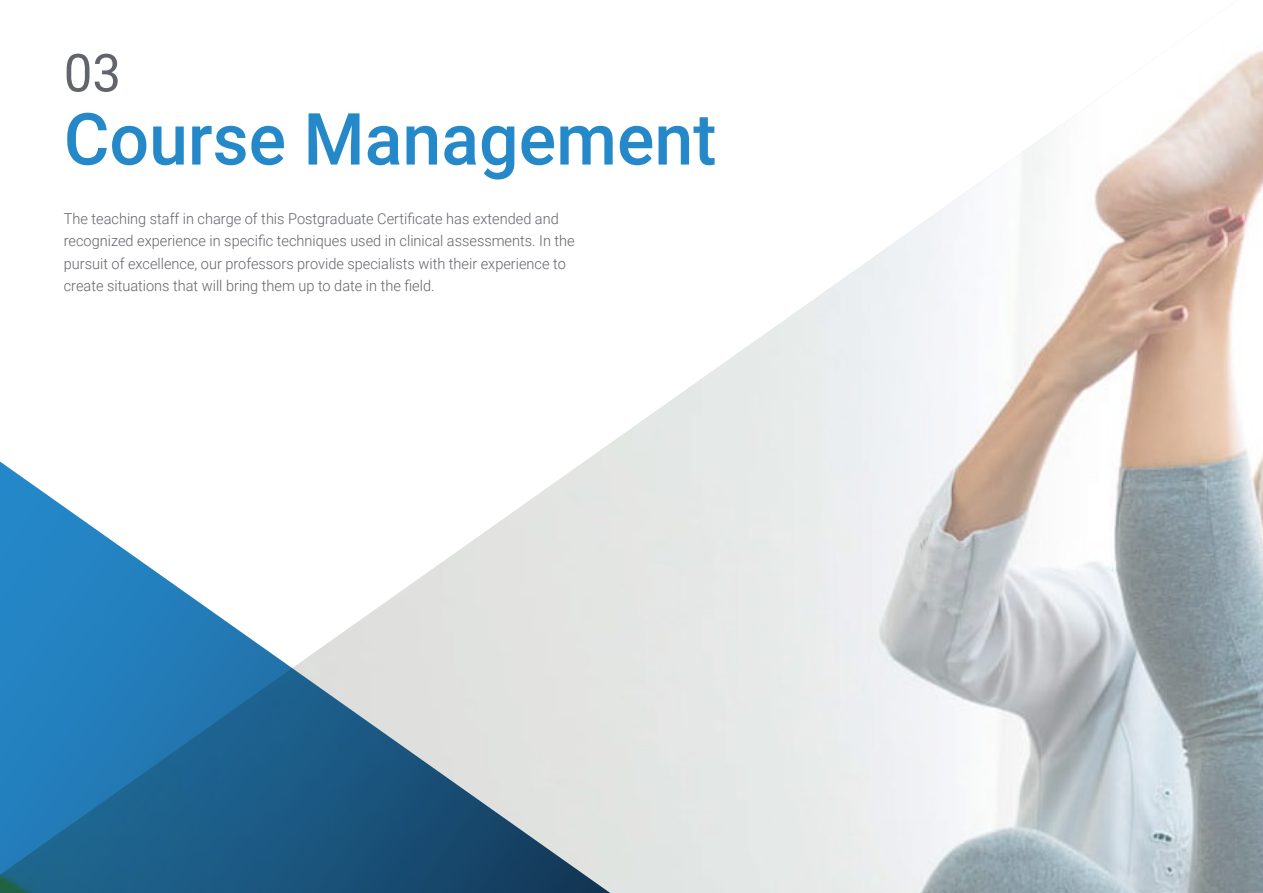
<style>
.page{position:relative;width:1263px;height:893px;background:#fff}
.page>*{position:absolute;margin:0;border:0;box-sizing:border-box;transform-origin:0 0}
.t1{font:500 72px "Roboto";color:#2488c9}
.t2{font:52.5px "Roboto";color:#61646a}
.t3{font:300 15px/22.5px "Roboto";color:#61646a}
</style>
<div class="page">
<img style="left:607px;top:50px;width:656px;height:843px">
<svg style="left:0;top:446px;width:640px;height:447px"></svg>
<h2 class="t2" style="left:64px;top:36px;width:59px">03</h2>
<h1 class="t1" style="left:64px;top:89px;width:654px">Course Management</h1>
<p class="t3" style="left:64px;top:207px;width:512px">The teaching staff in charge of this Postgraduate Certificate has extended and recognized experience in specific techniques used in clinical assessments. In the pursuit of excellence, our professors provide specialists with their experience to create situations that will bring them up to date in the field.</p>
</div>
